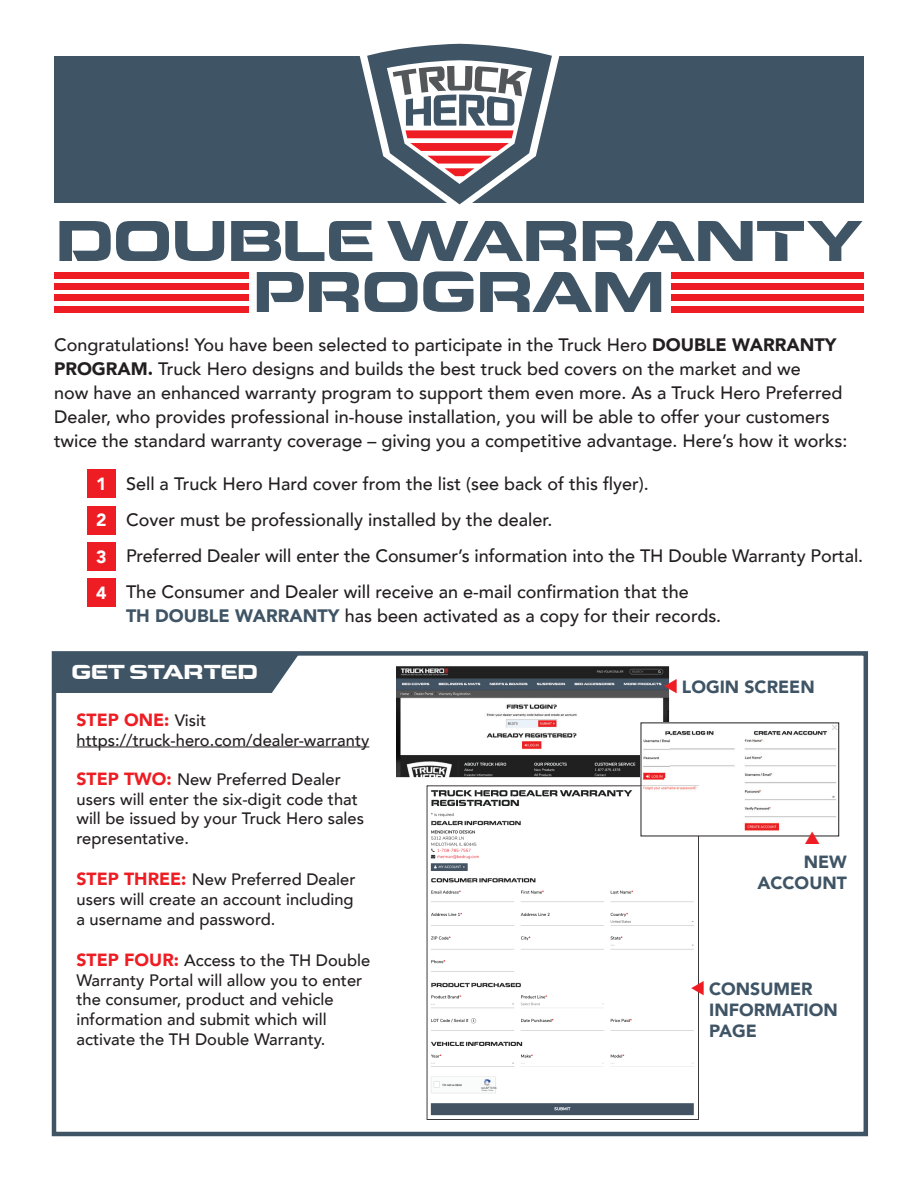
<style>
.page{position:relative;width:918px;height:1188px;background:#fff}
.page>*{position:absolute;margin:0;border:0;box-sizing:border-box;transform-origin:0 0}
.t1{font:60px/51px "Corporate URW";letter-spacing:-.01em;color:#3f5465;text-align:center}
.t2{font:21px "Corporate URW";letter-spacing:-.01em;color:#fff}
.t3{font:500 18px/24px "Avenir";color:#231f20}
.t4{font:900 17.7px/21.1px "Avenir";color:#3f5465}
.t5{font:900 17.7px "Avenir";color:#ee1d23}
.t6{font:900 17.7px/36.3px "Avenir";color:#fff;text-align:justify}
.t7{font:500 16.5px/19.8px "Avenir";color:#231f20}
.s1{font-weight:900}
.s2{font-weight:900;color:#3f5465}
.s3{font-weight:500;font-size:16.5px;color:#231f20}
.s4{font-weight:900;font-size:17.7px;color:#ee1d23}
</style>
<div class="page">
<div style="left:54px;top:56px;width:810px;height:146px;background:#3f5465"></div>
<div style="left:57px;top:656px;width:241px;height:37px;background:#3f5465"></div>
<svg style="left:358px;top:43px;width:203px;height:162px"></svg>
<div style="left:54px;top:272px;width:194px;height:7px;background:#ee1d23"></div>
<div style="left:54px;top:283px;width:194px;height:7px;background:#ee1d23"></div>
<div style="left:54px;top:295px;width:194px;height:6px;background:#ee1d23"></div>
<div style="left:54px;top:306px;width:194px;height:6px;background:#ee1d23"></div>
<div style="left:671px;top:272px;width:193px;height:7px;background:#ee1d23"></div>
<div style="left:671px;top:283px;width:193px;height:7px;background:#ee1d23"></div>
<div style="left:671px;top:295px;width:193px;height:6px;background:#ee1d23"></div>
<div style="left:671px;top:306px;width:193px;height:6px;background:#ee1d23"></div>
<div style="left:52px;top:651px;width:816px;height:485px;border:4px solid #3f5465"></div>
<div style="left:87px;top:470px;width:28px;height:28px;background:#ee1d23"></div>
<div style="left:87px;top:506px;width:28px;height:28px;background:#ee1d23"></div>
<div style="left:87px;top:542px;width:28px;height:28px;background:#ee1d23"></div>
<div style="left:87px;top:578px;width:28px;height:29px;background:#ee1d23"></div>
<img style="left:396px;top:666px;width:273px;height:111px">
<svg style="left:427px;top:785px;width:272px;height:335px"></svg>
<hr style="left:76px;top:747px;width:293px;height:1px;background:#231f20">
<img style="left:643px;top:725px;width:194px;height:106px">
<img style="left:643px;top:725px;width:26px;height:52px">
<img style="left:643px;top:785px;width:56px;height:49px">
<svg style="left:691px;top:981px;width:8px;height:15px"></svg>
<svg style="left:664px;top:679px;width:6px;height:14px"></svg>
<svg style="left:805px;top:835px;width:15px;height:2px"></svg>
<h1 class="t1" style="left:55px;top:219px;width:809px">DOUBLE WARRANTY<br>PROGRAM</h1>
<p class="t3" style="left:54px;top:332px;width:795px">Congratulations! You have been selected to participate in the Truck Hero <span class="s1">DOUBLE WARRANTY PROGRAM.</span> Truck Hero designs and builds the best truck bed covers on the market and we<br>now have an enhanced warranty program to support them even more. As a Truck Hero Preferred Dealer, who provides professional in-house installation, you will be able to offer your customers twice the standard warranty coverage – giving you a competitive advantage. Here’s how it works:</p>
<p class="t3" style="left:126px;top:465px;width:739px;line-height:36px">Sell a Truck Hero Hard cover from the list (see back of this flyer).<br>Cover must be professionally installed by the dealer.<br>Preferred Dealer will enter the Consumer’s information into the TH Double Warranty Portal.<br>The Consumer and Dealer will receive an e-mail confirmation that the</p>
<p class="t3" style="left:126px;top:603px;width:597px"><span class="s2">TH DOUBLE WARRANTY</span> has been activated as a copy for their records.</p>
<p class="t2" style="left:71px;top:659px;width:188px">GET STARTED</p>
<p class="t6" style="left:96px;top:465px;width:12px">1<br>2<br>3<br>4</p>
<p class="t4" style="left:682px;top:675px;width:134px">LOGIN SCREEN</p>
<p class="t5" style="left:76px;top:705px;width:131px">STEP ONE: <span class="s3">Visit</span></p>
<p class="t7" style="left:77px;top:729px;width:294px">https://truck-hero.com/dealer-warranty</p>
<p class="t7" style="left:76px;top:768px;width:289px"><span class="s4">STEP TWO:</span> New Preferred Dealer users will enter the six-digit code that will be issued by your Truck Hero sales representative.</p>
<p class="t7" style="left:76px;top:869px;width:281px;text-align:justify"><span class="s4">STEP THREE:</span> New Preferred Dealer users will create an account including a username and password.</p>
<p class="t7" style="left:76px;top:949px;width:295px"><span class="s4">STEP FOUR:</span> Access to the TH Double Warranty Portal will allow you to enter the consumer, product and vehicle information and submit which will activate the TH Double Warranty.</p>
<p class="t4" style="left:757px;top:851px;width:91px;text-align:right">NEW<br>ACCOUNT</p>
<p class="t4" style="left:709px;top:978px;width:130px">CONSUMER<br>INFORMATION<br>PAGE</p>
</div>
